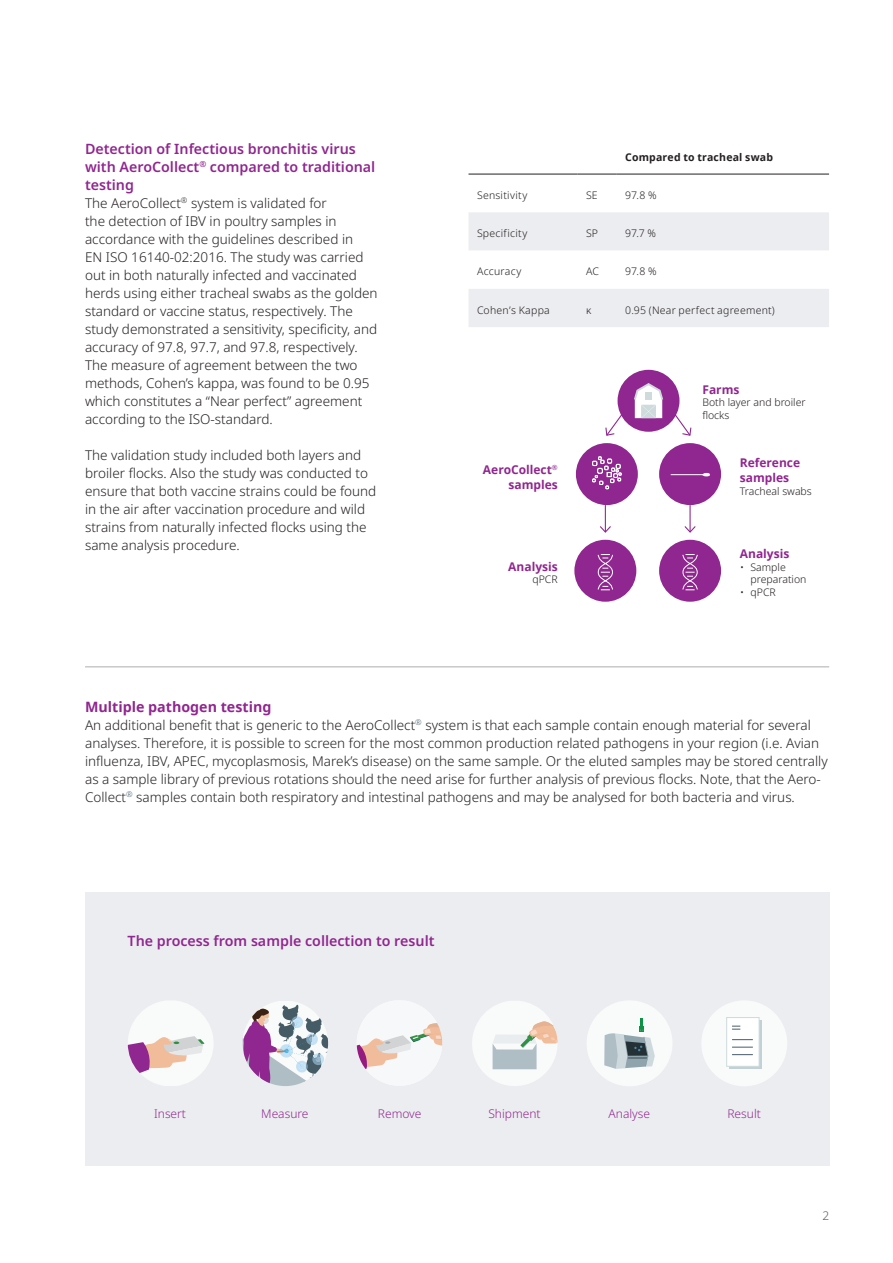
<style>
.page{position:relative;width:893px;height:1263px;background:#fff}
.page>*{position:absolute;margin:0;border:0;box-sizing:border-box;transform-origin:0 0}
.Mellemrubrik_L1_-_UK{font:600 14.25px/18px "Noto Sans";color:#90268f}
.Mellemrubrik_L1_-_UK-2{font:700 14.25px "Noto Sans";color:#90268f}
.Brødtekst_-_UK{font:300 13.5px/18px "Noto Sans";color:#231f20}
.Faktaboks_mellemrubrik_-_UK{font:700 12px/15px "Noto Sans";color:#90268f}
.Paginering_-_UK{font:300 12px "Noto Sans";color:#90268f}
.t1{font:300 12px "Noto Sans";color:#595a5c}
.Table_Body{font:300 10.5px "Noto Sans";letter-spacing:.02em;color:#231f20}
.Faktaboks_brødtekst_-_UK{font:300 10.5px/12.6px "Noto Sans";color:#231f20}
.Table_Subheadline{font:700 10.5px "Noto Sans";letter-spacing:.02em;color:#231f20}
.Table_Body-2{font:300 10.5px/12.6px "Noto Sans";color:#231f20}
</style>
<div class="page">
<div style="left:659px;top:443px;width:62px;height:62px;background:#90268f;border-radius:50%"></div>
<hr style="left:671px;top:474px;width:34px;height:1px;background:#fff">
<svg style="left:702px;top:473px;width:8px;height:3px"></svg>
<div style="left:85px;top:892px;width:744px;height:273px;background:#ecedf0"></div>
<svg style="left:128px;top:1001px;width:85px;height:85px"></svg>
<svg style="left:472px;top:1001px;width:86px;height:85px"></svg>
<svg style="left:243px;top:1005px;width:85px;height:81px"></svg>
<div style="left:587px;top:1000px;width:85px;height:86px;background:#f9fafa;border-radius:50%"></div>
<svg style="left:604px;top:1018px;width:51px;height:51px"></svg>
<div style="left:701px;top:1000px;width:86px;height:86px;background:#f9fafa;border-radius:50%"></div>
<div style="left:730px;top:1020px;width:32px;height:49px;background:linear-gradient(to right,#d1dbdd,#ccd8da)"></div>
<div style="left:726px;top:1017px;width:33px;height:49px;background:#fff;border:1px solid #cfdadc"></div>
<svg style="left:732px;top:1026px;width:8px;height:4px"></svg>
<svg style="left:732px;top:1039px;width:21px;height:1px"></svg>
<svg style="left:732px;top:1047px;width:21px;height:1px"></svg>
<svg style="left:732px;top:1054px;width:21px;height:1px"></svg>
<div style="left:618px;top:370px;width:61px;height:62px;background:#90268f;border-radius:50%"></div>
<svg style="left:634px;top:383px;width:29px;height:35px"></svg>
<div style="left:576px;top:443px;width:62px;height:62px;background:#90268f;border-radius:50%"></div>
<svg style="left:592px;top:456px;width:30px;height:33px"></svg>
<svg style="left:673px;top:413px;width:19px;height:23px"></svg>
<svg style="left:605px;top:413px;width:18px;height:23px"></svg>
<hr style="left:85px;top:666px;width:744px;height:1px;background:#595a5c">
<svg style="left:469px;top:212px;width:360px;height:115px"></svg>
<hr style="left:468px;top:174px;width:110px;height:1px;background:#231f20">
<hr style="left:578px;top:174px;width:39px;height:1px;background:#231f20">
<hr style="left:617px;top:174px;width:212px;height:1px;background:#231f20">
<div style="left:659px;top:540px;width:62px;height:62px;background:#90268f;border-radius:50%"></div>
<svg style="left:682px;top:554px;width:16px;height:37px"></svg>
<hr style="left:689px;top:505px;width:2px;height:27px;background:#90268f">
<svg style="left:684px;top:525px;width:12px;height:8px"></svg>
<div style="left:574px;top:540px;width:62px;height:62px;background:#90268f;border-radius:50%"></div>
<svg style="left:597px;top:554px;width:16px;height:37px"></svg>
<svg style="left:600px;top:505px;width:11px;height:28px"></svg>
<svg style="left:356px;top:1001px;width:87px;height:84px"></svg>
<p class="Mellemrubrik_L1_-_UK" style="left:85px;top:140px;width:292px">Detection of Infectious bronchitis virus with AeroCollect<sup>®</sup> compared to traditional testing</p>
<p class="Brødtekst_-_UK" style="left:85px;top:194px;width:294px">The AeroCollect<sup>®</sup> system is validated for<br>the detection of IBV in poultry samples in accordance with the guidelines described in<br>EN ISO 16140-02:2016. The study was carried out in both naturally infected and vaccinated herds using either tracheal swabs as the golden standard or vaccine status, respectively. The study demonstrated a sensitivity, specificity, and accuracy of 97.8, 97.7, and 97.8, respectively.<br>The measure of agreement between the two methods, Cohen’s kappa, was found to be 0.95 which constitutes a “Near perfect” agreement according to the ISO-standard.</p>
<p class="Brødtekst_-_UK" style="left:85px;top:446px;width:293px">The validation study included both layers and broiler flocks. Also the study was conducted to ensure that both vaccine strains could be found in the air after vaccination procedure and wild strains from naturally infected flocks using the same analysis procedure.</p>
<p class="Table_Subheadline" style="left:625px;top:149px;width:149px">Compared to tracheal swab</p>
<p class="Table_Body" style="left:477px;top:188px;width:52px">Sensitivity</p>
<p class="Table_Body" style="left:586px;top:188px;width:13px">SE</p>
<p class="Table_Body" style="left:625px;top:188px;width:33px">97.8 %</p>
<p class="Table_Body" style="left:477px;top:226px;width:52px">Specificity</p>
<p class="Table_Body" style="left:586px;top:226px;width:14px">SP</p>
<p class="Table_Body" style="left:625px;top:226px;width:32px">97.7 %</p>
<p class="Table_Body" style="left:477px;top:264px;width:46px">Accuracy</p>
<p class="Table_Body" style="left:586px;top:264px;width:15px">AC</p>
<p class="Table_Body" style="left:625px;top:264px;width:33px">97.8 %</p>
<p class="Table_Body" style="left:477px;top:302px;width:74px">Cohen’s Kappa</p>
<p class="Table_Body" style="left:586px;top:302px;width:7px">κ</p>
<p class="Table_Body" style="left:625px;top:302px;width:151px">0.95 (Near perfect agreement)</p>
<p class="Faktaboks_mellemrubrik_-_UK" style="left:483px;top:462px;width:76px;text-align:right">AeroCollect<sup>® </sup>samples</p>
<p class="Faktaboks_mellemrubrik_-_UK" style="left:508px;top:559px;width:51px">Analysis</p>
<p class="Faktaboks_brødtekst_-_UK" style="left:532px;top:574px;width:27px">qPCR</p>
<p class="Faktaboks_mellemrubrik_-_UK" style="left:702px;top:382px;width:39px">Farms</p>
<p class="Faktaboks_brødtekst_-_UK" style="left:702px;top:396px;width:105px">Both layer and broiler flocks</p>
<p class="Faktaboks_mellemrubrik_-_UK" style="left:740px;top:455px;width:62px">Reference samples</p>
<p class="Faktaboks_brødtekst_-_UK" style="left:740px;top:485px;width:73px">Tracheal swabs</p>
<p class="Faktaboks_mellemrubrik_-_UK" style="left:740px;top:547px;width:51px">Analysis</p>
<p class="Table_Body-2" style="left:750px;top:561px;width:57px;text-indent:-10px">• Sample preparation</p>
<p class="Table_Body" style="left:740px;top:585px;width:37px">• qPCR</p>
<p class="Mellemrubrik_L1_-_UK-2" style="left:85px;top:697px;width:188px">Multiple pathogen testing</p>
<p class="Brødtekst_-_UK" style="left:85px;top:716px;width:744px">An additional benefit that is generic to the AeroCollect<sup>®</sup> system is that each sample contain enough material for several analyses. Therefore, it is possible to screen for the most common production related pathogens in your region (i.e. Avian influenza, IBV, APEC, mycoplasmosis, Marek’s disease) on the same sample. Or the eluted samples may be stored centrally as a sample library of previous rotations should the need arise for further analysis of previous flocks. Note, that the Aero-Collect<sup>®</sup> samples contain both respiratory and intestinal pathogens and may be analysed for both bacteria and virus.</p>
<p class="Mellemrubrik_L1_-_UK" style="left:128px;top:932px;width:308px">The process from sample collection to result</p>
<p class="Paginering_-_UK" style="left:154px;top:1105px;width:33px">Insert</p>
<p class="Paginering_-_UK" style="left:261px;top:1105px;width:49px">Measure</p>
<p class="Paginering_-_UK" style="left:378px;top:1105px;width:45px">Remove</p>
<p class="Paginering_-_UK" style="left:488px;top:1105px;width:54px">Shipment</p>
<p class="Paginering_-_UK" style="left:609px;top:1105px;width:43px">Analyse</p>
<p class="Paginering_-_UK" style="left:727px;top:1105px;width:35px">Result</p>
<p class="t1" style="left:822px;top:1208px;width:8px">2</p>
</div>
